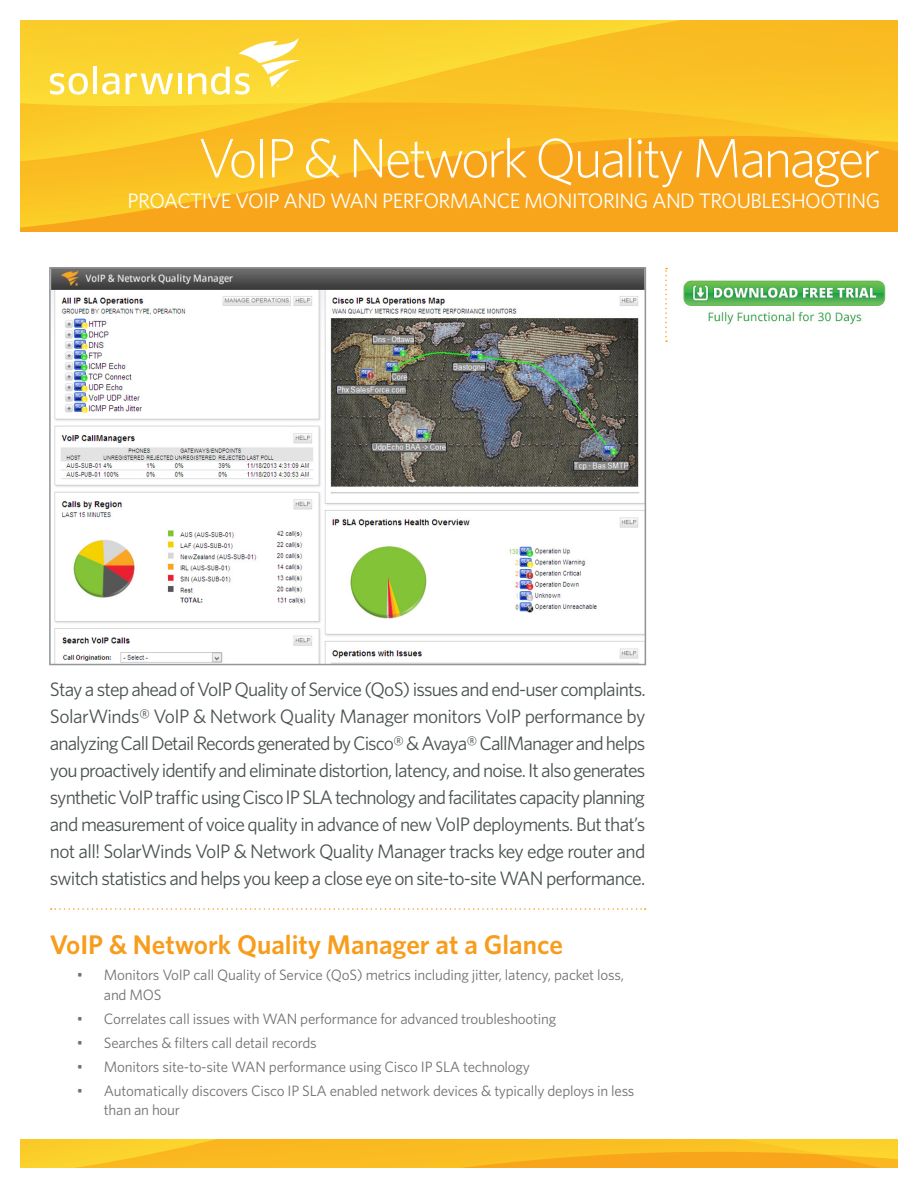
<style>
.page{position:relative;width:918px;height:1188px;background:#fff}
.page>*{position:absolute;margin:0;border:0;box-sizing:border-box;transform-origin:0 0}
.t1{font:300 55.5px "Whitney";letter-spacing:-.05em;color:#fff}
.Feature_Header{font:600 27px "Whitney";color:#f89c1c}
.t2{font:21px "Whitney Book SC";letter-spacing:-.025em;color:#fff}
.LeftBar_Header_Whitn{font:19.5px/27px "Whitney";letter-spacing:-.04em;color:#4b5252;text-align:justify}
.t3{font:15px/19.5px "Whitney";letter-spacing:-.015em;color:#717074}
</style>
<div class="page">
<svg style="left:20px;top:20px;width:878px;height:211px;background:#f9bb23"></svg>
<svg style="left:50px;top:73px;width:38px;height:22px"></svg>
<hr style="left:93px;top:67px;width:4px;height:27px;background:#fff">
<svg style="left:102px;top:73px;width:17px;height:22px"></svg>
<svg style="left:126px;top:73px;width:47px;height:21px"></svg>
<hr style="left:178px;top:73px;width:4px;height:21px;background:#fff">
<svg style="left:188px;top:38px;width:112px;height:57px"></svg>
<svg style="left:20px;top:1139px;width:878px;height:29px;background:#fabc22"></svg>
<svg style="left:665px;top:268px;width:2px;height:74px"></svg>
<svg style="left:51px;top:908px;width:595px;height:2px"></svg>
<img style="left:52px;top:270px;width:591px;height:392px">
<div style="left:49px;top:267px;width:597px;height:398px;border:2px solid #939598"></div>
<img style="left:683px;top:280px;width:203px;height:45px">
<p class="t1" style="left:198px;top:121px;width:684px">VoIP &amp; Network Quality Manager</p>
<p class="t2" style="left:128px;top:188px;width:754px">PROACTIVE VOIP AND WAN PERFORMANCE MONITORING AND TROUBLESHOOTING</p>
<p class="LeftBar_Header_Whitn" style="left:50px;top:675px;width:597px">Stay a step ahead of VoIP Quality of Service (QoS) issues and end-user complaints.<br>SolarWinds® VoIP &amp; Network Quality Manager monitors VoIP performance by analyzing Call Detail Records generated by Cisco® &amp; Avaya® CallManager and helps you proactively identify and eliminate distortion, latency, and noise. It also generates synthetic VoIP traffic using Cisco IP SLA technology and facilitates capacity planning and measurement of voice quality in advance of new VoIP deployments. But that’s not all! SolarWinds VoIP &amp; Network Quality Manager tracks key edge router and switch statistics and helps you keep a close eye on site-to-site WAN performance.</p>
<p class="Feature_Header" style="left:50px;top:927px;width:515px">VoIP &amp; Network Quality Manager at a Glance</p>
<p class="t3" style="left:104px;top:965px;width:522px;text-indent:-27px">• Monitors VoIP call Quality of Service (QoS) metrics including jitter, latency, packet loss, and MOS</p>
<p class="t3" style="left:77px;top:1009px;width:481px">• Correlates call issues with WAN performance for advanced troubleshooting</p>
<p class="t3" style="left:77px;top:1033px;width:241px">• Searches &amp; filters call detail records</p>
<p class="t3" style="left:77px;top:1057px;width:455px">• Monitors site-to-site WAN performance using Cisco IP SLA technology</p>
<p class="t3" style="left:104px;top:1081px;width:532px;text-indent:-27px">• Automatically discovers Cisco IP SLA enabled network devices &amp; typically deploys in less than an hour</p>
</div>
